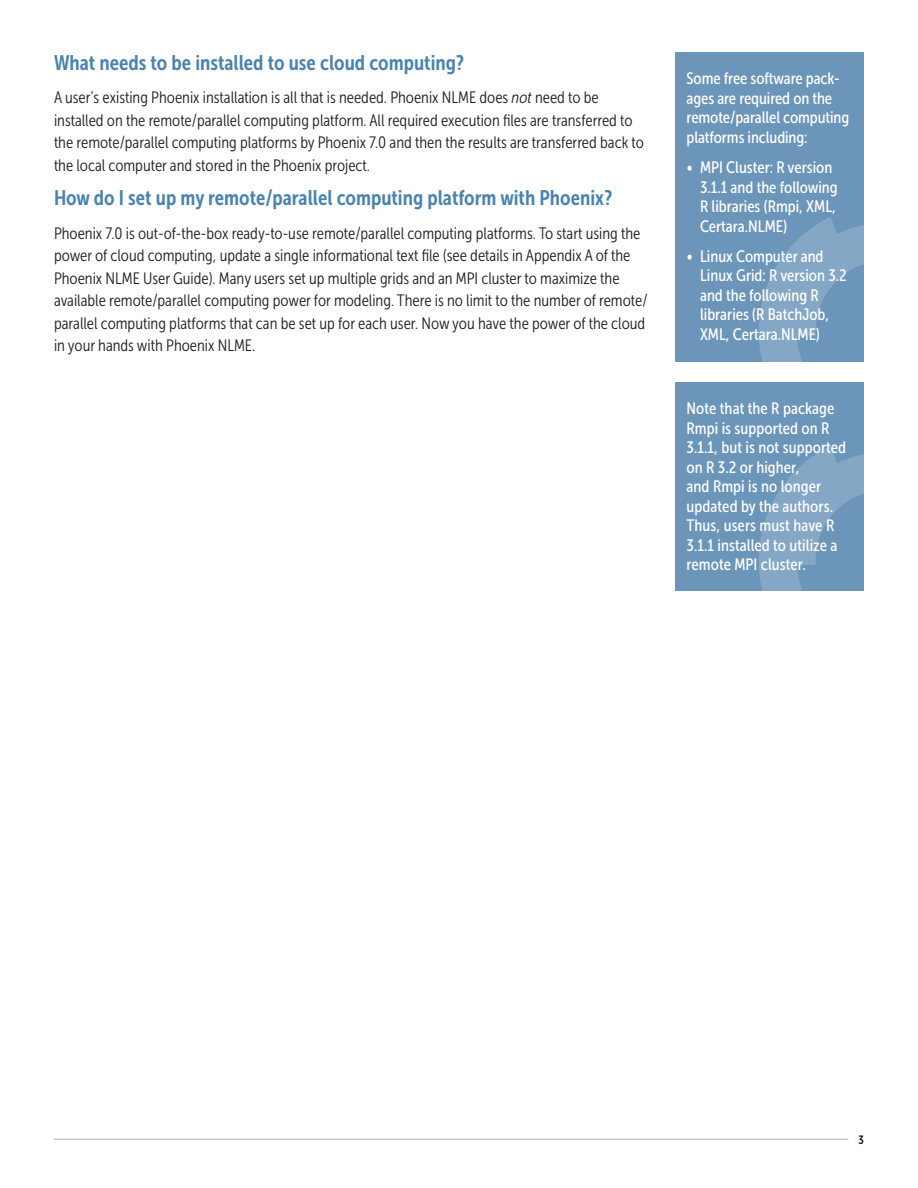
<style>
.page{position:relative;width:918px;height:1188px;background:#fff}
.page>*{position:absolute;margin:0;border:0;box-sizing:border-box;transform-origin:0 0}
.t1{font:21px "Museo Sans Cond 700";color:#4a83ad}
.t2{font:16.5px/22.5px "Museo Sans Cond 300";color:#231f20}
.t3{font:16.5px/19.5px "Museo Sans Cond 500";color:#fff}
.t4{font:12px "Museo Sans Cond 700";color:#231f20}
.s1{font-style:italic}
</style>
<div class="page">
<hr style="left:54px;top:1139px;width:794px;height:1px;background:#c7c9cb">
<div style="left:675px;top:52px;width:189px;height:310px;background:#6c95ba"></div>
<svg style="left:759px;top:217px;width:105px;height:145px"></svg>
<div style="left:675px;top:382px;width:189px;height:209px;background:#6c95ba"></div>
<svg style="left:759px;top:446px;width:105px;height:145px"></svg>
<p class="t1" style="left:54px;top:51px;width:412px">What needs to be installed to use cloud computing?</p>
<p class="t2" style="left:54px;top:86px;width:592px">A user’s existing Phoenix installation is all that is needed. Phoenix NLME does <span class="s1">not</span> need to be installed on the remote/parallel computing platform. All required execution files are transferred to the remote/parallel computing platforms by Phoenix 7.0 and then the results are transferred back to the local computer and stored in the Phoenix project.</p>
<p class="t1" style="left:54px;top:186px;width:560px">How do I set up my remote/parallel computing platform with Phoenix?</p>
<p class="t2" style="left:54px;top:222px;width:595px">Phoenix 7.0 is out-of-the-box ready-to-use remote/parallel computing platforms. To start using the power of cloud computing, update a single informational text file (see details in Appendix A of the Phoenix NLME User Guide). Many users set up multiple grids and an MPI cluster to maximize the available remote/parallel computing power for modeling. There is no limit to the number of remote/ parallel computing platforms that can be set up for each user. Now you have the power of the cloud in your hands with Phoenix NLME.</p>
<p class="t3" style="left:687px;top:69px;width:164px">Some free software pack&shy;ages are required on the remote/parallel computing platforms including:</p>
<p class="t3" style="left:700px;top:158px;width:139px;text-indent:-13px">• MPI Cluster: R version<br>3.1.1 and the following<br>R libraries (Rmpi, XML,<br>Certara.NLME)</p>
<p class="t3" style="left:700px;top:247px;width:148px;text-indent:-13px">• Linux Computer and<br>Linux Grid: R version 3.2 and the following R libraries (R BatchJob,<br>XML, Certara.NLME)</p>
<p class="t3" style="left:687px;top:399px;width:161px">Note that the R package<br>Rmpi is supported on R<br>3.1.1, but is not supported on R 3.2 or higher,<br>and Rmpi is no longer updated by the authors.<br>Thus, users must have R<br>3.1.1 installed to utilize a remote MPI cluster.</p>
<p class="t4" style="left:859px;top:1133px;width:7px">3</p>
</div>
